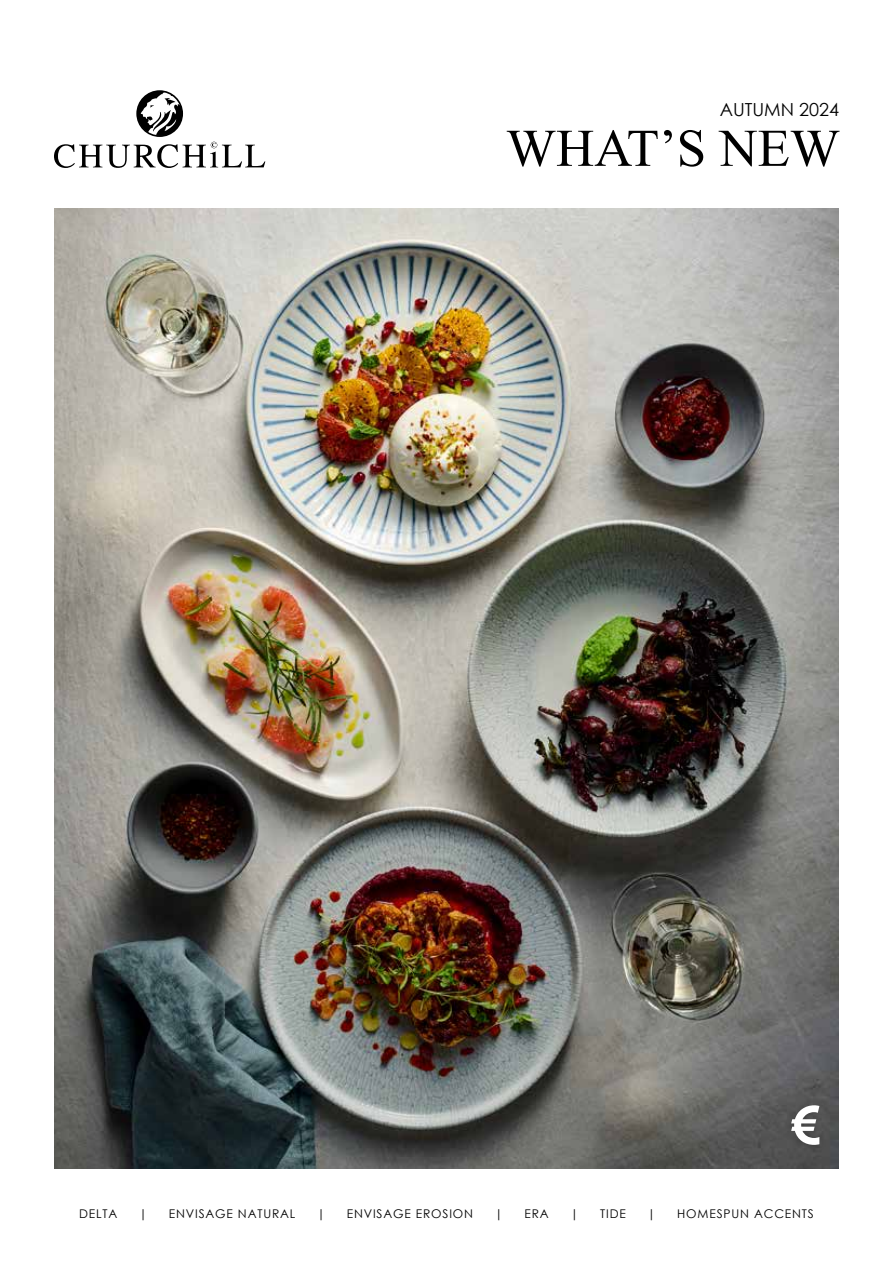
<style>
.page{position:relative;width:893px;height:1263px;background:#fff}
.page>*{position:absolute;margin:0;border:0;box-sizing:border-box;transform-origin:0 0}
.t1{font:52.95px "Times New Roman";color:#000}
.t2{font:700 52.5px "Century Gothic";color:#fff}
.t3{font:18px "Century Gothic";color:#000}
.t4{font:12px "Century Gothic";letter-spacing:.07em;color:#000}
</style>
<div class="page">
<img style="left:54px;top:208px;width:785px;height:961px">
<svg style="left:54px;top:90px;width:211px;height:78px"></svg>
<div style="left:784px;top:1097px;width:43px;height:56px;background:#000;opacity:.25"></div>
<h3 class="t3" style="left:720px;top:97px;width:121px">AUTUMN 2024</h3>
<h1 class="t1" style="left:506px;top:111px;width:335px">WHAT’S NEW</h1>
<h2 class="t2" style="left:791px;top:1085px;width:31px">€</h2>
<p class="t4" style="left:79px;top:1205px;width:40px">DELTA</p>
<p class="t4" style="left:139px;top:1205px;width:10px">|</p>
<p class="t4" style="left:169px;top:1205px;width:128px">ENVISAGE NATURAL</p>
<p class="t4" style="left:317px;top:1205px;width:10px">|</p>
<p class="t4" style="left:347px;top:1205px;width:128px">ENVISAGE EROSION</p>
<p class="t4" style="left:495px;top:1205px;width:10px">|</p>
<p class="t4" style="left:524px;top:1205px;width:26px">ERA</p>
<p class="t4" style="left:570px;top:1205px;width:10px">|</p>
<p class="t4" style="left:600px;top:1205px;width:27px">TIDE</p>
<p class="t4" style="left:647px;top:1205px;width:10px">|</p>
<p class="t4" style="left:677px;top:1205px;width:138px">HOMESPUN ACCENTS</p>
</div>
